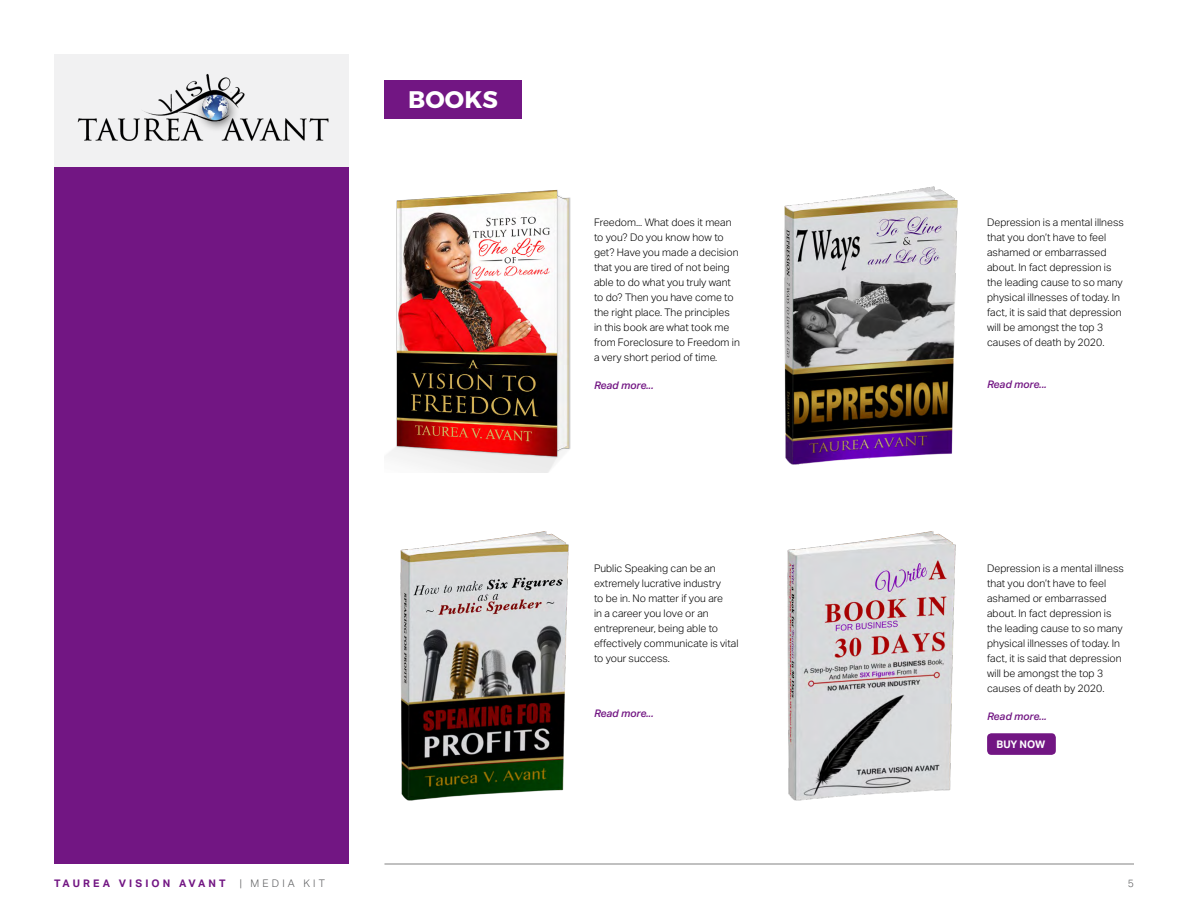
<style>
.page{position:relative;width:1188px;height:918px;background:#fff}
.page>*{position:absolute;margin:0;border:0;box-sizing:border-box;transform-origin:0 0}
.t1{font:700 24px "Montserrat";letter-spacing:.01em;color:#fff}
.t2{font:300 10.5px/15px "Aktiv Grotesk";color:#000}
.t3{font:italic 500 10.5px "Aktiv Grotesk";color:#721683}
.t4{font:700 10.5px "Aktiv Grotesk";letter-spacing:.3em;color:#721683}
.t5{font:300 10.5px "Aktiv Grotesk";letter-spacing:.3em;color:#58595b}
.t6{font:700 10.5px "Aktiv Grotesk";color:#fff}
</style>
<div class="page">
<div style="left:54px;top:166px;width:295px;height:698px;background:#721683"></div>
<hr style="left:384px;top:864px;width:750px;height:1px;background:#000">
<div style="left:54px;top:54px;width:295px;height:112px;background:#f1f1f2"></div>
<img style="left:77px;top:74px;width:252px;height:67px">
<div style="left:384px;top:80px;width:138px;height:39px;background:#721683"></div>
<img style="left:388px;top:190px;width:183px;height:283px">
<img style="left:784px;top:186px;width:174px;height:279px">
<img style="left:400px;top:531px;width:169px;height:270px">
<img style="left:787px;top:531px;width:169px;height:270px">
<div style="left:987px;top:733px;width:69px;height:22px;background:#721683;border-radius:4px"></div>
<h1 class="t1" style="left:408px;top:84px;width:91px">BOOKS</h1>
<p class="t2" style="left:594px;top:214px;width:147px">Freedom... What does it mean to you? Do you know how to get? Have you made a decision that you are tired of not being able to do what you truly want to do? Then you have come to the right place. The principles in this book are what took me from Foreclosure to Freedom in a very short period of time.</p>
<p class="t3" style="left:594px;top:379px;width:61px">Read more...</p>
<p class="t2" style="left:594px;top:560px;width:146px">Public Speaking can be an extremely lucrative industry<br>to be in. No matter if you are<br>in a career you love or an entrepreneur, being able to effectively communicate is vital to your success.</p>
<p class="t3" style="left:594px;top:707px;width:61px">Read more...</p>
<p class="t2" style="left:987px;top:215px;width:138px">Depression is a mental illness that you don’t have to feel ashamed or embarrassed about. In fact depression is the leading cause to so many physical illnesses of today. In fact, it is said that depression will be amongst the top 3 causes of death by 2020.</p>
<p class="t3" style="left:987px;top:378px;width:61px">Read more...</p>
<p class="t2" style="left:987px;top:560px;width:138px">Depression is a mental illness that you don’t have to feel ashamed or embarrassed about. In fact depression is the leading cause to so many physical illnesses of today. In fact, it is said that depression will be amongst the top 3 causes of death by 2020.</p>
<p class="t3" style="left:987px;top:710px;width:61px">Read more...</p>
<p class="t6" style="left:996px;top:738px;width:50px">BUY NOW</p>
<p class="t4" style="left:54px;top:877px;width:173px">TAUREA VISION AVANT</p>
<p class="t5" style="left:240px;top:878px;width:87px">| MEDIA KIT</p>
<p class="t5" style="left:1128px;top:878px;width:8px">5</p>
</div>
